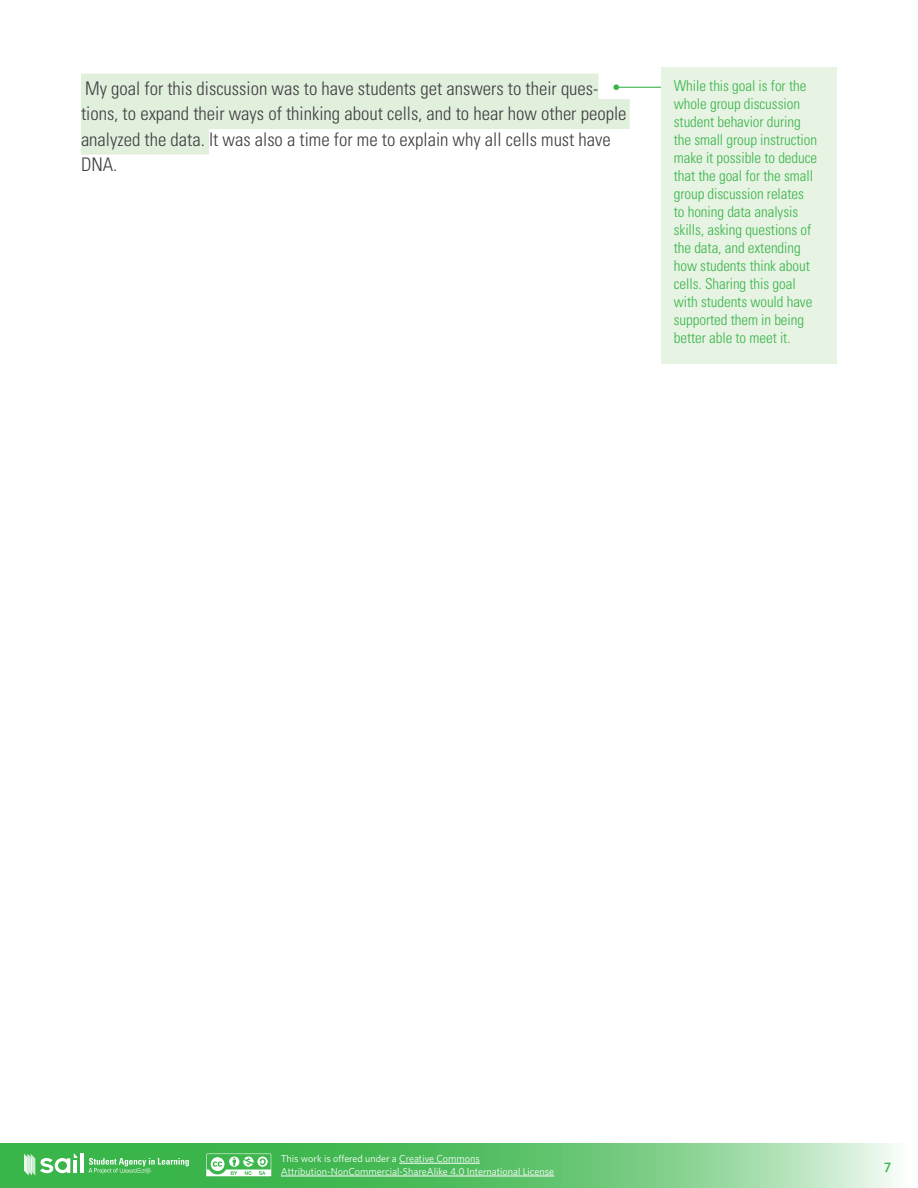
<style>
.page{position:relative;width:918px;height:1188px;background:#fff}
.page>*{position:absolute;margin:0;border:0;box-sizing:border-box;transform-origin:0 0}
.t1{font:300 condensed 18.75px/25.5px "Univers LT Std";color:#3f3f3f}
.t2{font:300 condensed 15px/18px "Univers LT Std";letter-spacing:-.005em;color:#3ab54a}
.t3{font:500 13.5px "Daxline Pro";color:#3ab54a}
.t4{font:10.2px/12.8px "Whitney HTF";color:#fff}
</style>
<div class="page">
<svg style="left:0;top:1143px;width:893px;height:45px;background:#6cc778"></svg>
<svg style="left:206px;top:1154px;width:65px;height:22px"></svg>
<hr style="left:399px;top:1163px;width:81px;height:1px;background:#fff">
<hr style="left:281px;top:1176px;width:273px;height:1px;background:#fff">
<svg style="left:89px;top:1158px;width:100px;height:16px;background:#65c572"></svg>
<hr style="left:81px;top:1153px;width:3px;height:20px;background:#fff">
<svg style="left:24px;top:1153px;width:53px;height:23px"></svg>
<div style="left:81px;top:74px;width:517px;height:30px;background:#e1efdd"></div>
<div style="left:81px;top:99px;width:549px;height:30px;background:#e1efdd"></div>
<div style="left:81px;top:125px;width:128px;height:30px;background:#e1efdd"></div>
<hr style="left:616px;top:87px;width:178px;height:1px;background:#3ab54a">
<svg style="left:613px;top:84px;width:6px;height:6px"></svg>
<div style="left:662px;top:68px;width:175px;height:296px;background:#e7f3e3"></div>
<p class="t1" style="left:85px;top:75px;width:515px">My goal for this discussion was to have students get answers to their ques-</p>
<p class="t1" style="left:81px;top:126px;width:531px">analyzed the data It. was also a time for me to explain why all cells must have<br>DNA.</p>
<p class="t1" style="left:81px;top:101px;width:547px">tions to, expand their ways of thinking about cells, and to hear how other people</p>
<p class="t2" style="left:674px;top:76px;width:145px">While this goal is for the whole group discussion student behavior during the small group instruction make it possible to deduce that the goal for the small group discussion relates to honing data analysis skills, asking questions of the data, and extending how students think about cells. Sharing this goal with students would have supported them in being better able to meet .i t</p>
<p class="t4" style="left:281px;top:1152px;width:275px">This work is offered under a Creative Commons<br>Attribution-NonCommercial-ShareAlike 4.0 International License</p>
<p class="t3" style="left:884px;top:1156px;width:9px">7</p>
</div>
